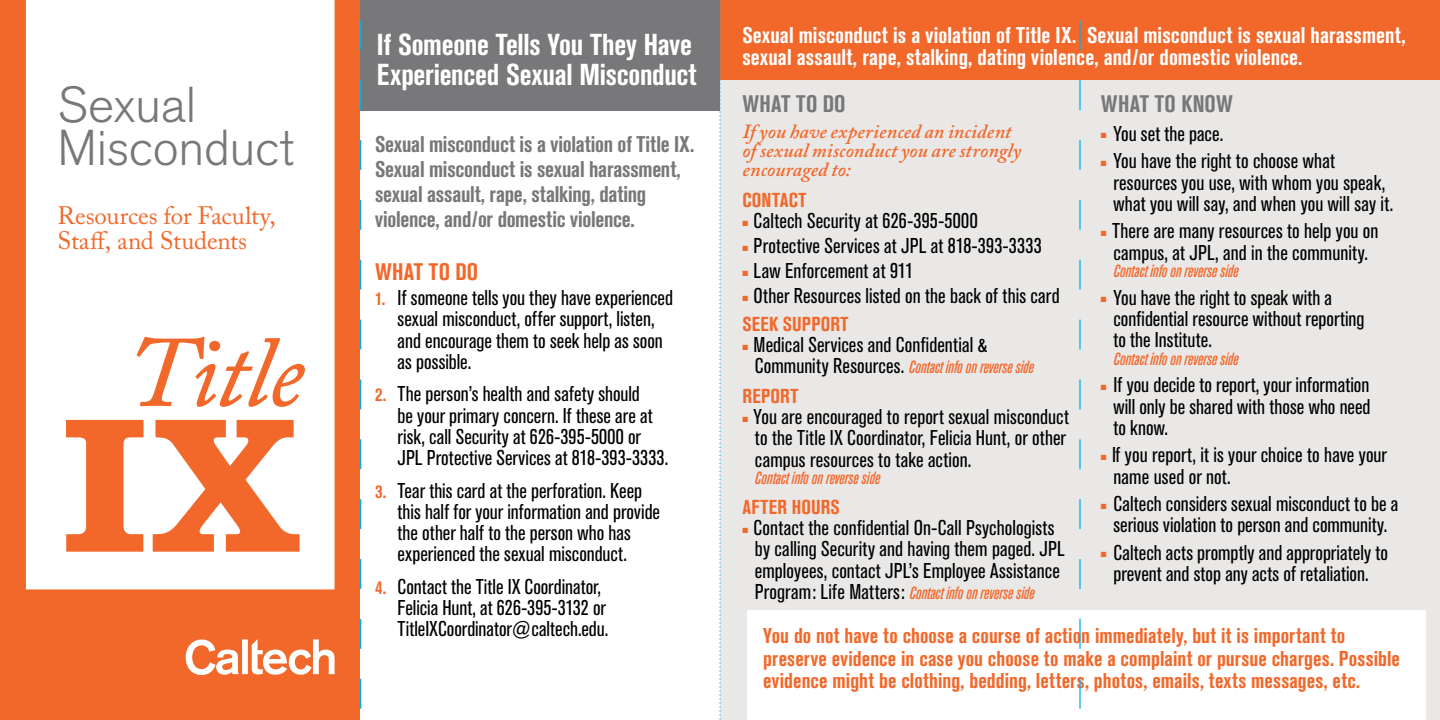
<style>
.page{position:relative;width:1440px;height:720px;background:#fff}
.page>*{position:absolute;margin:0;border:0;box-sizing:border-box;transform-origin:0 0}
.t1{font:300 50px/42.5px "Akzidenz Grotesk BE";letter-spacing:-.005em;color:#78787a}
.t2{font:700 condensed 30px/30px "Akzidenz Grotesk BE";letter-spacing:-.01em;color:#fff}
.t3{font:25px/25px "Adobe Caslon Pro";letter-spacing:-.005em;color:#f2682a}
.t4{font:700 condensed 23.75px "Akzidenz Grotesk BE";letter-spacing:.015em;color:#78787a}
.t5{font:700 condensed 23.75px "Akzidenz Grotesk BE";letter-spacing:.015em;color:#f2682a}
.t6{font:700 condensed 22.5px/25px "Akzidenz Grotesk BE";letter-spacing:-.01em;color:#78787a}
.t7{font:700 condensed 22.5px/22.5px "Akzidenz Grotesk BE";letter-spacing:.005em;color:#fff}
.t8{font:condensed 21.25px/21.2px "Akzidenz Grotesk BE";letter-spacing:.005em;color:#000}
.t9{font:700 condensed 21.25px/22.5px "Akzidenz Grotesk BE";letter-spacing:.005em;color:#f2682a}
.t10{font:italic 600 20px/18.8px "Adobe Caslon Pro";letter-spacing:.005em;color:#f2682a}
.t11{font:700 condensed 20px "Akzidenz Grotesk BE";letter-spacing:.015em;color:#f2682a}
.t12{font:italic 500 condensed 17.5px "Akzidenz Grotesk BE";letter-spacing:-.005em;color:#f2682a}
.s1{font-weight:700;font-size:18.75px;color:#f2682a}
.s2{color:#f2682a}
.s3{font-weight:400;font-style:normal;font-size:21.25px;color:#000}
</style>
<div class="page">
<div style="left:0;top:0;width:360px;height:720px;background:#f2682a"></div>
<svg style="left:26px;top:0;width:309px;height:589px;background:#fdede6"></svg>
<div style="left:720px;top:0;width:720px;height:720px;background:#e9e8e7"></div>
<div style="left:748px;top:610px;width:678px;height:110px;background:#fff"></div>
<div style="left:360px;top:0;width:360px;height:110px;background:#78787a"></div>
<div style="left:720px;top:0;width:720px;height:79px;background:#f2682a"></div>
<svg style="left:186px;top:639px;width:149px;height:36px"></svg>
<svg style="left:719px;top:0;width:2px;height:720px"></svg>
<svg style="left:360px;top:20px;width:1px;height:689px"></svg>
<svg style="left:1079px;top:20px;width:2px;height:689px"></svg>
<h1 class="t1" style="left:58px;top:85px;width:238px">Sexual<br>Misconduct</h1>
<p class="t3" style="left:58px;top:202px;width:220px">Resources for Faculty,<br>Staff, and Students</p>
<h2 class="t2" style="left:377px;top:30px;width:321px">If Someone Tells You They Have<br>Experienced Sexual Misconduct</h2>
<p class="t6" style="left:375px;top:132px;width:321px">Sexual misconduct is a violation of Title IX.<br>Sexual misconduct is sexual harassment, sexual assault, rape, stalking, dating violence, and/or domestic violence.</p>
<p class="t5" style="left:375px;top:258px;width:105px">What to Do</p>
<p class="t8" style="left:398px;top:288px;width:277px;text-indent:-22px"><span class="s1">1.</span> If someone tells you they have experienced sexual misconduct, offer support, listen, and encourage them to seek help as soon as possible.</p>
<p class="t8" style="left:398px;top:384px;width:272px;text-indent:-22px"><span class="s1">2.</span> The person’s health and safety should<br>be your primary concern. If these are at risk, call Security at 626-395-5000 or JPL Protective Services at 818-393-3333.</p>
<p class="t8" style="left:398px;top:480px;width:264px;text-indent:-22px"><span class="s1">3.</span> Tear this card at the perforation. Keep this half for your information and provide the other half to the person who has experienced the sexual misconduct.</p>
<p class="t8" style="left:398px;top:576px;width:212px;text-indent:-22px"><span class="s1">4.</span> Contact the Title IX Coordinator,<br>Felicia Hunt, at 626-395-3132 or<br>TitleIXCoordinator@caltech.edu.</p>
<p class="t7" style="left:742px;top:24px;width:665px">Sexual misconduct is a violation of Title IX. Sexual misconduct is sexual harassment, sexual assault, rape, stalking, dating violence, and/or domestic violence.</p>
<p class="t4" style="left:742px;top:91px;width:105px">What to Do</p>
<p class="t10" style="left:742px;top:122px;width:280px">If you have experienced an incident of sexual misconduct you are strongly encouraged to:</p>
<p class="t11" style="left:742px;top:189px;width:66px">CONTACT</p>
<p class="t8" style="left:742px;top:211px;width:237px"><span class="s2">■</span> Caltech Security at 626-395-5000</p>
<p class="t8" style="left:742px;top:236px;width:301px"><span class="s2">■</span> Protective Services at JPL at 818-393-3333</p>
<p class="t8" style="left:742px;top:261px;width:172px"><span class="s2">■</span> Law Enforcement at 911</p>
<p class="t8" style="left:742px;top:285px;width:319px"><span class="s2">■</span> Other Resources listed on the back of this card</p>
<p class="t11" style="left:742px;top:312px;width:108px">Seek Support</p>
<p class="t8" style="left:742px;top:335px;width:247px"><span class="s2">■</span> Medical Services and Confidential &amp;</p>
<p class="t12" style="left:755px;top:357px;width:281px"><span class="s3">Community Resources.</span> Contact info on reverse side</p>
<p class="t11" style="left:742px;top:385px;width:57px">Report</p>
<p class="t8" style="left:755px;top:407px;width:316px;text-indent:-13px"><span class="s2">■</span> You are encouraged to report sexual misconduct to the Title IX Coordinator, Felicia Hunt, or other campus resources to take action.</p>
<p class="t12" style="left:755px;top:468px;width:127px">Contact info on reverse side</p>
<p class="t11" style="left:742px;top:495px;width:97px">After Hours</p>
<p class="t8" style="left:742px;top:518px;width:324px;text-align:center"><span class="s2">■</span> Contact the confidential On-Call Psychologists by calling Security and having them paged. JPL employees, contact JPL’s Employee Assistance</p>
<p class="t12" style="left:755px;top:583px;width:281px"><span class="s3">Program: Life Matters:</span> Contact info on reverse side</p>
<p class="t4" style="left:1101px;top:91px;width:130px">What to Know</p>
<p class="t8" style="left:1101px;top:123px;width:124px"><span class="s2">■</span> You set the pace.</p>
<p class="t8" style="left:1113px;top:151px;width:281px;text-indent:-13px"><span class="s2">■</span> You have the right to choose what resources you use, with whom you speak, what you will say, and when you will say it.</p>
<p class="t8" style="left:1101px;top:221px;width:279px;text-align:center"><span class="s2">■</span> There are many resources to help you on campus, at JPL, and in the community.</p>
<p class="t12" style="left:1113px;top:261px;width:127px">Contact info on reverse side</p>
<p class="t8" style="left:1113px;top:287px;width:253px;text-indent:-13px"><span class="s2">■</span> You have the right to speak with a confidential resource without reporting to the Institute.</p>
<p class="t12" style="left:1113px;top:349px;width:127px">Contact info on reverse side</p>
<p class="t8" style="left:1113px;top:375px;width:259px;text-align:justify;text-indent:-13px"><span class="s2">■</span> If you decide to report, your information will only be shared with those who need to know.</p>
<p class="t8" style="left:1113px;top:445px;width:275px;text-indent:-13px"><span class="s2">■</span> If you report, it is your choice to have your name used or not.</p>
<p class="t8" style="left:1101px;top:494px;width:299px;text-align:center"><span class="s2">■</span> Caltech considers sexual misconduct to be a serious violation to person and community.</p>
<p class="t8" style="left:1101px;top:542px;width:289px;text-align:center"><span class="s2">■</span> Caltech acts promptly and appropriately to prevent and stop any acts of retaliation.</p>
<p class="t9" style="left:763px;top:625px;width:638px">You do not have to choose a course of action immediately, but it is important to preserve evidence in case you choose to make a complaint or pursue charges. Possible evidence might be clothing, bedding, letters, photos, emails, texts messages, etc.</p>
</div>
